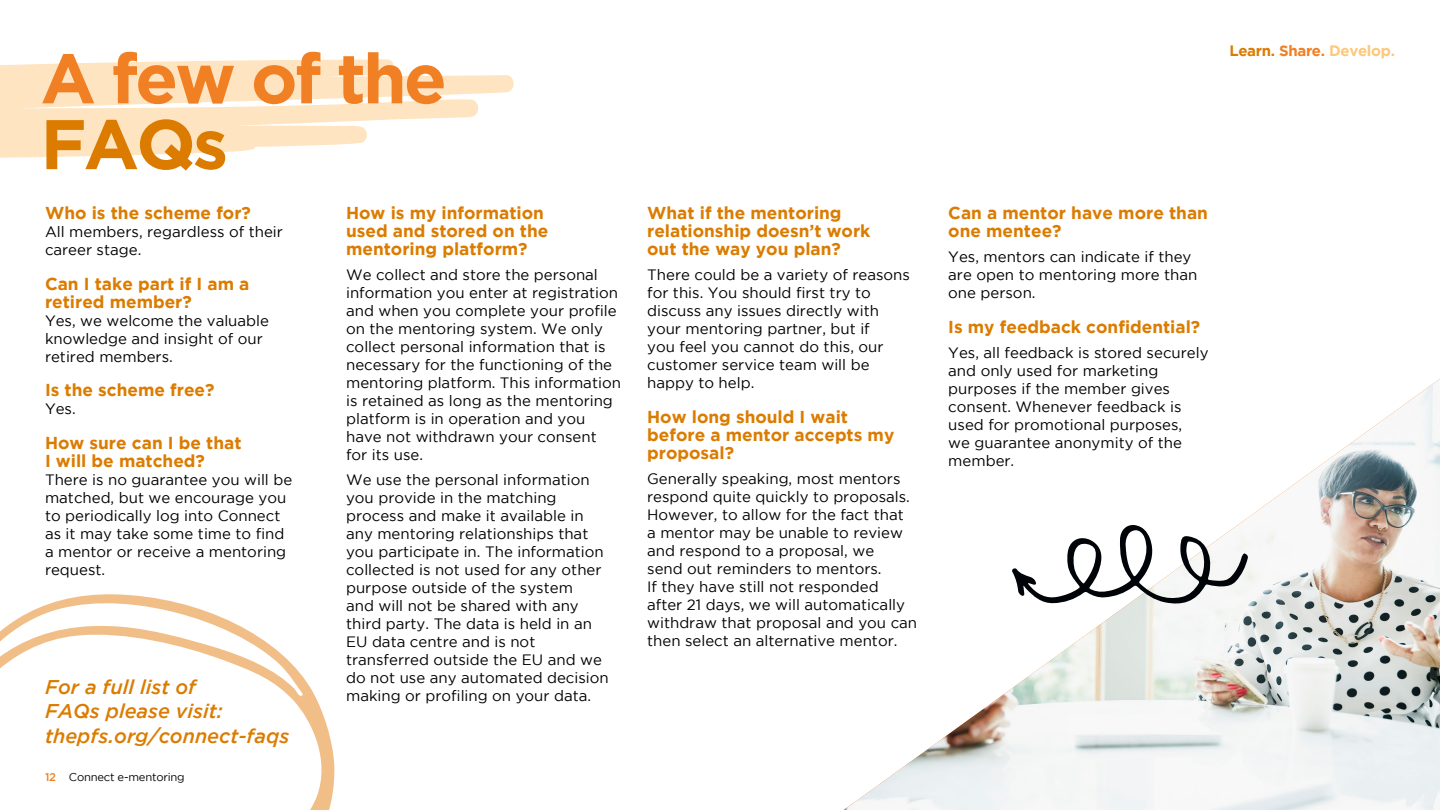
<style>
.page{position:relative;width:1440px;height:810px;background:#fff}
.page>*{position:absolute;margin:0;border:0;box-sizing:border-box;transform-origin:0 0}
.t1{font:700 69.97px "Gotham";letter-spacing:-.04em;color:#f08023}
.t2{font:700 69.97px "Gotham";color:#db7c00}
.t3{font:italic 500 19.88px/24.1px "Gotham";color:#db7c00}
.t4{font:700 17.25px/18px "Gotham";color:#db7c00}
.t5{font:15px/18px "Gotham";color:#000}
.t6{font:700 15px "Gotham";letter-spacing:-.02em;color:#fcc87c}
.t7{font:11.25px "Gotham";letter-spacing:-.02em;color:#000408}
.s1{font-weight:500;color:#f08023}
.s2{color:#db7c00}
.s3{color:#f08023}
</style>
<div class="page">
<img style="left:844px;top:379px;width:596px;height:431px">
<svg style="left:0;top:59px;width:514px;height:99px;fill:#fee4c0"></svg>
<svg style="left:1012px;top:524px;width:236px;height:82px"></svg>
<svg style="left:0;top:594px;width:335px;height:216px"></svg>
<h1 class="t1" style="left:41px;top:38px;width:408px">A few of the</h1>
<h1 class="t2" style="left:41px;top:104px;width:189px">FAQs</h1>
<p class="t4" style="left:45px;top:204px;width:208px">Who is the scheme for?</p>
<p class="t5" style="left:45px;top:223px;width:240px">All members, regardless of their career stage.</p>
<p class="t4" style="left:45px;top:274px;width:206px">Can I take part if I am a retired member?</p>
<p class="t5" style="left:45px;top:311px;width:226px">Yes, we welcome the valuable knowledge and insight of our retired members.</p>
<p class="t4" style="left:45px;top:381px;width:171px">Is the scheme free?</p>
<p class="t5" style="left:45px;top:400px;width:32px">Yes.</p>
<p class="t4" style="left:45px;top:433px;width:198px">How sure can I be that<br>I will be matched?</p>
<p class="t5" style="left:45px;top:470px;width:249px">There is no guarantee you will be matched, but we encourage you to periodically log into Connect as it may take some time to find a mentor or receive a mentoring request.</p>
<p class="t4" style="left:346px;top:204px;width:204px">How is my information used and stored on the mentoring platform?</p>
<p class="t5" style="left:346px;top:266px;width:276px">We collect and store the personal information you enter at registration and when you complete your profile on the mentoring system. We only collect personal information that is necessary for the functioning of the mentoring platform. This information is retained as long as the mentoring platform is in operation and you have not withdrawn your consent for its use.</p>
<p class="t5" style="left:346px;top:471px;width:264px">We use the personal information you provide in the matching process and make it available in any mentoring relationships that you participate in. The information collected is not used for any other purpose outside of the system<br>and will not be shared with any third party. The data is held in an<br>EU data centre and is not transferred outside the EU and we do not use any automated decision making or profiling on your data.</p>
<h2 class="t3" style="left:45px;top:675px;width:246px">For a full list of<br>FAQs please visit: thepfs.org/connect-faqs</h2>
<p class="t7" style="left:45px;top:771px;width:141px"><span class="s1">12</span> Connect e-mentoring</p>
<p class="t4" style="left:647px;top:204px;width:225px">What if the mentoring relationship doesn’t work out the way you plan?</p>
<p class="t5" style="left:647px;top:266px;width:264px">There could be a variety of reasons for this. You should first try to discuss any issues directly with your mentoring partner, but if<br>you feel you cannot do this, our customer service team will be happy to help.</p>
<p class="t4" style="left:647px;top:407px;width:249px">How long should I wait before a mentor accepts my proposal?</p>
<p class="t5" style="left:647px;top:469px;width:271px">Generally speaking, most mentors respond quite quickly to proposals.<br>However, to allow for the fact that<br>a mentor may be unable to review and respond to a proposal, we<br>send out reminders to mentors.<br>If they have still not responded after 21 days, we will automatically withdraw that proposal and you can then select an alternative mentor.</p>
<p class="t6" style="left:1229px;top:42px;width:167px"><span class="s2">Learn.</span> <span class="s3">Share.</span> Develop.</p>
<p class="t4" style="left:948px;top:204px;width:261px">Can a mentor have more than one mentee?</p>
<p class="t5" style="left:948px;top:248px;width:251px">Yes, mentors can indicate if they are open to mentoring more than one person.</p>
<p class="t4" style="left:948px;top:317px;width:254px">Is my feedback confidential?</p>
<p class="t5" style="left:948px;top:343px;width:262px">Yes, all feedback is stored securely and only used for marketing purposes if the member gives consent. Whenever feedback is used for promotional purposes,<br>we guarantee anonymity of the member.</p>
</div>
